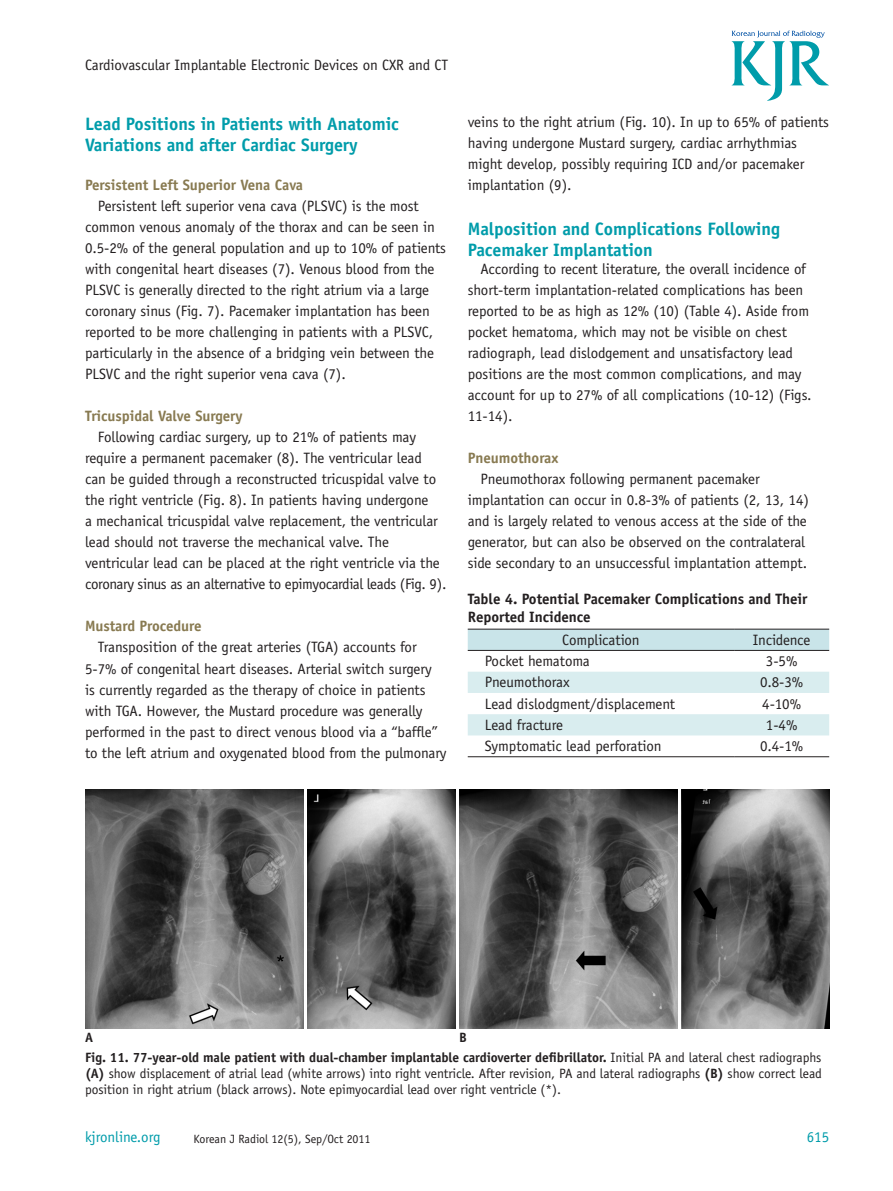
<style>
.page{position:relative;width:893px;height:1191px;background:#fff}
.page>*{position:absolute;margin:0;border:0;box-sizing:border-box;transform-origin:0 0}
.큰제목{font:700 18px/21px "Officina Sans Std";letter-spacing:-.005em;color:#009caa}
.본문{font:15px/21px "Officina Sans Std";letter-spacing:-.005em;color:#231f20}
.표본문{font:15px "Officina Sans Std";letter-spacing:-.005em;color:#231f20}
._1_제목{font:700 15px "Officina Sans Std";letter-spacing:-.005em;color:#887a51}
.표제목{font:700 15px/18px "Officina Sans Std";letter-spacing:-.005em;color:#231f20}
.t1{font:15px "Officina Sans Std";letter-spacing:-.005em;color:#009caa}
.그림제목{font:13.5px/16.2px "Officina Sans Std";letter-spacing:-.005em;color:#231f20;text-align:justify}
.t2{font:700 13.5px "Officina Sans Std";color:#231f20}
.t3{font:12px "Officina Sans Std";letter-spacing:-.005em;color:#231f20}
.s1{font-weight:700}
</style>
<div class="page">
<svg style="left:732px;top:31px;width:97px;height:70px"></svg>
<div style="left:468px;top:630px;width:361px;height:20px;background:#c9e4e9"></div>
<svg style="left:468px;top:671px;width:361px;height:64px"></svg>
<hr style="left:468px;top:756px;width:266px;height:1px;background:#231f20">
<hr style="left:734px;top:756px;width:95px;height:1px;background:#231f20">
<hr style="left:468px;top:629px;width:266px;height:1px;background:#231f20">
<hr style="left:734px;top:629px;width:95px;height:1px;background:#231f20">
<hr style="left:468px;top:650px;width:266px;height:1px;background:#231f20">
<hr style="left:734px;top:650px;width:95px;height:1px;background:#231f20">
<img style="left:85px;top:789px;width:218px;height:239px">
<img style="left:459px;top:789px;width:218px;height:239px">
<img style="left:307px;top:789px;width:148px;height:239px">
<img style="left:682px;top:789px;width:147px;height:239px">
<p class="본문" style="left:85px;top:54px;width:364px">Cardiovascular Implantable Electronic Devices on CXR and CT</p>
<p class="큰제목" style="left:85px;top:113px;width:315px">Lead Positions in Patients with Anatomic<br>Variations and after Cardiac Surgery</p>
<p class="_1_제목" style="left:85px;top:176px;width:220px">Persistent Left Superior Vena Cava</p>
<p class="본문" style="left:85px;top:196px;width:363px;text-indent:13px">Persistent left superior vena cava (PLSVC) is the most common venous anomaly of the thorax and can be seen in 0.5-2% of the general population and up to 10% of patients with congenital heart diseases (7). Venous blood from the PLSVC is generally directed to the right atrium via a large coronary sinus (Fig. 7). Pacemaker implantation has been reported to be more challenging in patients with a PLSVC, particularly in the absence of a bridging vein between the PLSVC and the right superior vena cava (7).</p>
<p class="_1_제목" style="left:85px;top:407px;width:159px">Tricuspidal Valve Surgery</p>
<p class="본문" style="left:85px;top:427px;width:363px;text-indent:13px">Following cardiac surgery, up to 21% of patients may require a permanent pacemaker (8). The ventricular lead can be guided through a reconstructed tricuspidal valve to the right ventricle (Fig. 8). In patients having undergone<br>a mechanical tricuspidal valve replacement, the ventricular lead should not traverse the mechanical valve. The ventricular lead can be placed at the right ventricle via the coronary sinus as an alternative to epimyocardial leads (Fig. 9).</p>
<p class="_1_제목" style="left:85px;top:617px;width:118px">Mustard Procedure</p>
<p class="본문" style="left:85px;top:637px;width:363px;text-indent:13px">Transposition of the great arteries (TGA) accounts for 5-7% of congenital heart diseases. Arterial switch surgery<br>is currently regarded as the therapy of choice in patients with TGA. However, the Mustard procedure was generally performed in the past to direct venous blood via a “baffle” to the left atrium and oxygenated blood from the pulmonary</p>
<p class="본문" style="left:468px;top:112px;width:363px">veins to the right atrium (Fig. 10). In up to 65% of patients having undergone Mustard surgery, cardiac arrhythmias might develop, possibly requiring ICD and/or pacemaker implantation (9).</p>
<p class="큰제목" style="left:468px;top:218px;width:314px">Malposition and Complications Following<br>Pacemaker Implantation</p>
<p class="본문" style="left:468px;top:259px;width:345px;text-indent:13px">According to recent literature, the overall incidence of short-term implantation-related complications has been reported to be as high as 12% (10) (Table 4). Aside from pocket hematoma, which may not be visible on chest radiograph, lead dislodgement and unsatisfactory lead positions are the most common complications, and may account for up to 27% of all complications (10-12) (Figs.<br>11-14).</p>
<p class="_1_제목" style="left:468px;top:449px;width:92px">Pneumothorax</p>
<p class="본문" style="left:468px;top:469px;width:343px;text-indent:13px">Pneumothorax following permanent pacemaker implantation can occur in 0.8-3% of patients (2, 13, 14) and is largely related to venous access at the side of the generator, but can also be observed on the contralateral side secondary to an unsuccessful implantation attempt.</p>
<p class="표제목" style="left:468px;top:590px;width:341px">Table 4. Potential Pacemaker Complications and Their<br>Reported Incidence</p>
<p class="표본문" style="left:562px;top:631px;width:79px">Complication</p>
<p class="표본문" style="left:753px;top:631px;width:59px">Incidence</p>
<p class="표본문" style="left:485px;top:652px;width:107px">Pocket hematoma</p>
<p class="표본문" style="left:766px;top:652px;width:33px">3-5%</p>
<p class="표본문" style="left:485px;top:673px;width:87px">Pneumothorax</p>
<p class="표본문" style="left:760px;top:673px;width:45px">0.8-3%</p>
<p class="표본문" style="left:485px;top:694px;width:192px">Lead dislodgment/displacement</p>
<p class="표본문" style="left:762px;top:694px;width:40px">4-10%</p>
<p class="표본문" style="left:485px;top:716px;width:80px">Lead fracture</p>
<p class="표본문" style="left:766px;top:716px;width:33px">1-4%</p>
<p class="표본문" style="left:485px;top:737px;width:178px">Symptomatic lead perforation</p>
<p class="표본문" style="left:760px;top:737px;width:45px">0.4-1%</p>
<p class="t2" style="left:85px;top:1029px;width:10px">A</p>
<p class="t2" style="left:459px;top:1029px;width:9px">B</p>
<p class="그림제목" style="left:85px;top:1049px;width:738px"><span class="s1">Fig. 11. 77-year-old male patient with dual-chamber implantable cardioverter defibrillator.</span> Initial PA and lateral chest radiographs <span class="s1">(A)</span> show displacement of atrial lead (white arrows) into right ventricle. After revision, PA and lateral radiographs <span class="s1">(B)</span> show correct lead position in right atrium (black arrows). Note epimyocardial lead over right ventricle (*).</p>
<p class="t1" style="left:85px;top:1128px;width:77px">kjronline.org</p>
<p class="t3" style="left:194px;top:1132px;width:178px">Korean J Radiol 12(5), Sep/Oct 2011</p>
<p class="t1" style="left:807px;top:1128px;width:24px">615</p>
</div>
